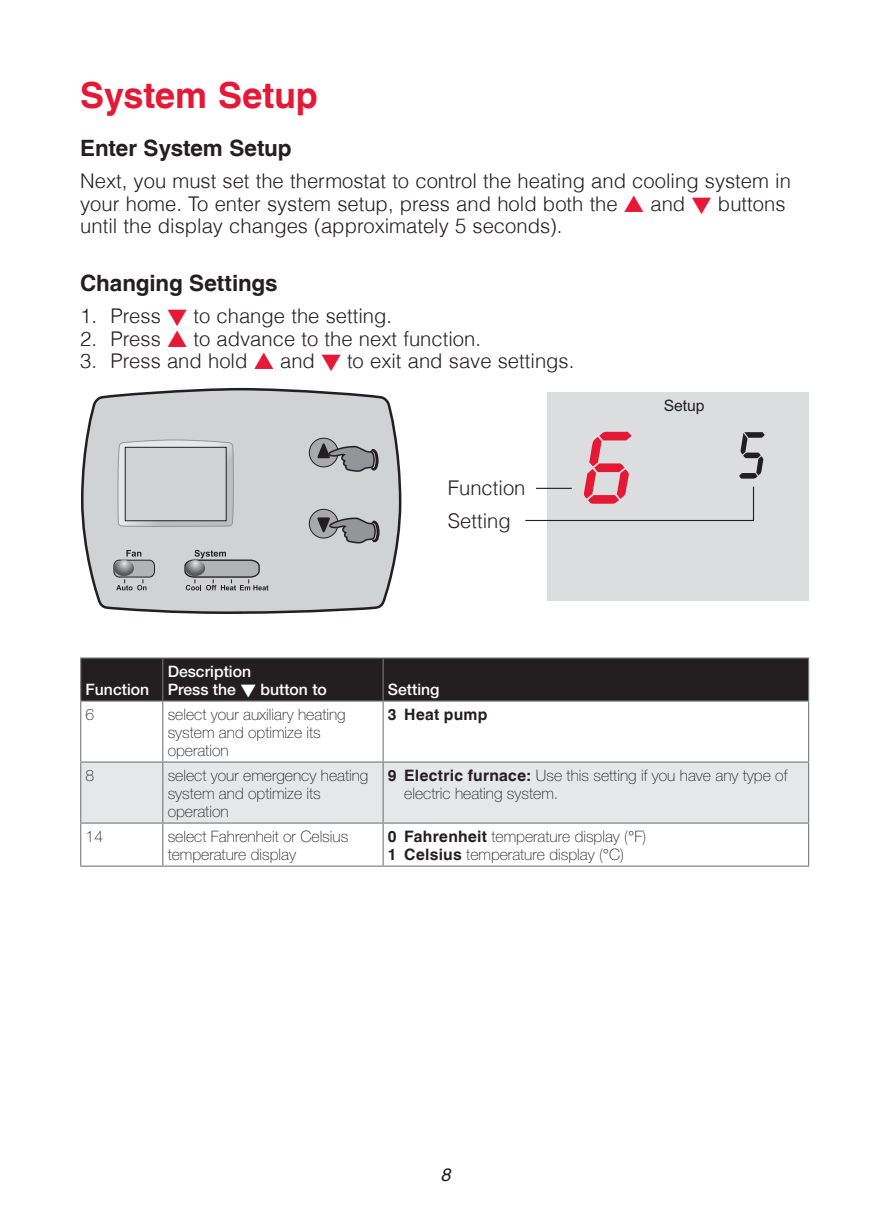
<style>
.page{position:relative;width:891px;height:1215px;background:#fff}
.page>*{position:absolute;margin:0;border:0;box-sizing:border-box;transform-origin:0 0}
.t1{font:108px "LCD Hwell";color:#e51836}
.t2{font:700 36px "Helvetica LT";letter-spacing:-.005em;color:#e51836}
.t3{font:700 22.5px "Helvetica LT";letter-spacing:-.005em;color:#231f20}
.t4{font:300 20.25px/22.5px "Helvetica LT";color:#231f20}
.t5{font:italic 18px "Helvetica LT";color:#231f20}
.t6{font:100 15.75px/18px "Helvetica Neue LT Std";color:#231f20}
.t7{font:500 15.75px/18px "Helvetica Neue LT Std";color:#fff}
.t8{font:700 15.75px "Helvetica LT";letter-spacing:.02em;color:#231f20}
.t9{font:15.75px "Arial";letter-spacing:-.005em;color:#231f20}
.s1{color:#e51836}
.s2{font-family:"Helvetica LT";font-weight:700}
</style>
<div class="page">
<div style="left:81px;top:659px;width:727px;height:41px;background:#231f20"></div>
<div style="left:81px;top:763px;width:727px;height:60px;background:#e6e7e9"></div>
<hr style="left:162px;top:659px;width:1px;height:41px;background:#76787b">
<hr style="left:383px;top:659px;width:1px;height:41px;background:#76787b">
<hr style="left:162px;top:702px;width:1px;height:59px;background:#76787b">
<hr style="left:383px;top:702px;width:1px;height:59px;background:#76787b">
<hr style="left:80px;top:761px;width:83px;height:2px;background:#76787b">
<hr style="left:163px;top:761px;width:220px;height:2px;background:#76787b">
<hr style="left:162px;top:763px;width:1px;height:60px;background:#76787b">
<hr style="left:383px;top:761px;width:426px;height:2px;background:#76787b">
<hr style="left:383px;top:763px;width:1px;height:60px;background:#76787b">
<hr style="left:80px;top:823px;width:83px;height:1px;background:#76787b">
<hr style="left:163px;top:823px;width:220px;height:1px;background:#76787b">
<hr style="left:162px;top:824px;width:1px;height:42px;background:#76787b">
<hr style="left:383px;top:823px;width:426px;height:1px;background:#76787b">
<hr style="left:383px;top:824px;width:1px;height:42px;background:#76787b">
<hr style="left:80px;top:866px;width:83px;height:1px;background:#76787b">
<hr style="left:163px;top:866px;width:220px;height:1px;background:#76787b">
<hr style="left:383px;top:866px;width:426px;height:1px;background:#76787b">
<hr style="left:80px;top:702px;width:1px;height:59px;background:#76787b">
<hr style="left:808px;top:702px;width:1px;height:59px;background:#76787b">
<hr style="left:80px;top:763px;width:1px;height:60px;background:#76787b">
<hr style="left:808px;top:763px;width:1px;height:60px;background:#76787b">
<hr style="left:80px;top:824px;width:1px;height:42px;background:#76787b">
<hr style="left:808px;top:824px;width:1px;height:42px;background:#76787b">
<hr style="left:80px;top:657px;width:83px;height:2px;background:#76787b">
<hr style="left:80px;top:659px;width:1px;height:41px;background:#76787b">
<hr style="left:163px;top:657px;width:220px;height:2px;background:#76787b">
<hr style="left:383px;top:657px;width:426px;height:2px;background:#76787b">
<hr style="left:808px;top:659px;width:1px;height:41px;background:#76787b">
<hr style="left:80px;top:700px;width:83px;height:2px;background:#76787b">
<hr style="left:163px;top:700px;width:220px;height:2px;background:#76787b">
<hr style="left:383px;top:700px;width:426px;height:2px;background:#76787b">
<svg style="left:81px;top:388px;width:320px;height:226px;background:#cccdce"></svg>
<svg style="left:117px;top:439px;width:117px;height:88px;background:#c6c7c9"></svg>
<div style="left:125px;top:447px;width:102px;height:74px;background:#d1d2d4;border:1px solid #231f20"></div>
<svg style="left:309px;top:438px;width:29px;height:29px"></svg>
<div style="left:309px;top:438px;width:29px;height:29px;border:1px solid #231f20;border-radius:50%"></div>
<svg style="left:309px;top:509px;width:29px;height:29px"></svg>
<div style="left:309px;top:509px;width:29px;height:29px;border:1px solid #231f20;border-radius:50%"></div>
<div style="left:114px;top:560px;width:41px;height:17px;background:#b2b3b7;border-radius:6px"></div>
<div style="left:113px;top:560px;width:42px;height:18px;border:1px solid #231f20;border-radius:6px"></div>
<svg style="left:114px;top:550px;width:32px;height:40px"></svg>
<svg style="left:184px;top:550px;width:85px;height:40px;background:#ababad"></svg>
<svg style="left:317px;top:443px;width:62px;height:29px;background:#8f8f92"></svg>
<svg style="left:317px;top:517px;width:63px;height:26px;background:#8a8a8d"></svg>
<div style="left:547px;top:392px;width:262px;height:209px;background:#dcdddf"></div>
<svg style="left:525px;top:486px;width:230px;height:35px"></svg>
<h2 class="t2" style="left:80px;top:74px;width:239px">System Setup</h2>
<h3 class="t3" style="left:80px;top:134px;width:213px">Enter System Setup</h3>
<p class="t4" style="left:80px;top:170px;width:712px">Next, you must set the thermostat to control the heating and cooling system in your home. To enter system setup, press and hold both the <span class="s1">▲</span> and <span class="s1">▼</span> buttons until the display changes (approximately 5 seconds).</p>
<h3 class="t3" style="left:80px;top:269px;width:199px">Changing Settings</h3>
<p class="t4" style="left:80px;top:305px;width:313px">1. Press <span class="s1">▼</span> to change the setting.</p>
<p class="t4" style="left:80px;top:327px;width:402px">2. Press <span class="s1">▲</span> to advance to the next function.</p>
<p class="t4" style="left:80px;top:350px;width:496px">3. Press and hold <span class="s1">▲</span> and <span class="s1">▼</span> to exit and save settings.</p>
<p class="t7" style="left:86px;top:681px;width:65px">Function</p>
<p class="t7" style="left:168px;top:663px;width:161px">Description<br>Press the ▼ button to</p>
<p class="t4" style="left:448px;top:472px;width:79px;line-height:32.6px">Function<br>Setting</p>
<p class="t9" style="left:664px;top:395px;width:42px">Setup</p>
<h1 class="t1" style="left:576px;top:415px;width:188px">6 <sup>5</sup></h1>
<p class="t7" style="left:388px;top:681px;width:53px">Setting</p>
<p class="t6" style="left:86px;top:706px;width:10px">6</p>
<p class="t6" style="left:168px;top:706px;width:180px">select your auxiliary heating system and optimize its operation</p>
<p class="t8" style="left:388px;top:705px;width:101px">3 Heat pump</p>
<p class="t6" style="left:86px;top:767px;width:10px">8</p>
<p class="t6" style="left:168px;top:767px;width:202px">select your emergency heating system and optimize its operation</p>
<p class="t6" style="left:404px;top:767px;width:385px;text-indent:-16px"><span class="s2">9 Electric furnace:</span> Use this setting if you have any type of electric heating system.</p>
<p class="t6" style="left:86px;top:828px;width:19px">14</p>
<p class="t6" style="left:168px;top:828px;width:182px">select Fahrenheit or Celsius temperature display</p>
<p class="t6" style="left:388px;top:828px;width:260px"><span class="s2">0 Fahrenheit</span> temperature display (°F)<br><span class="s2">1 Celsius</span> temperature display (°C)</p>
<p class="t5" style="left:440px;top:1164px;width:12px">8</p>
</div>
